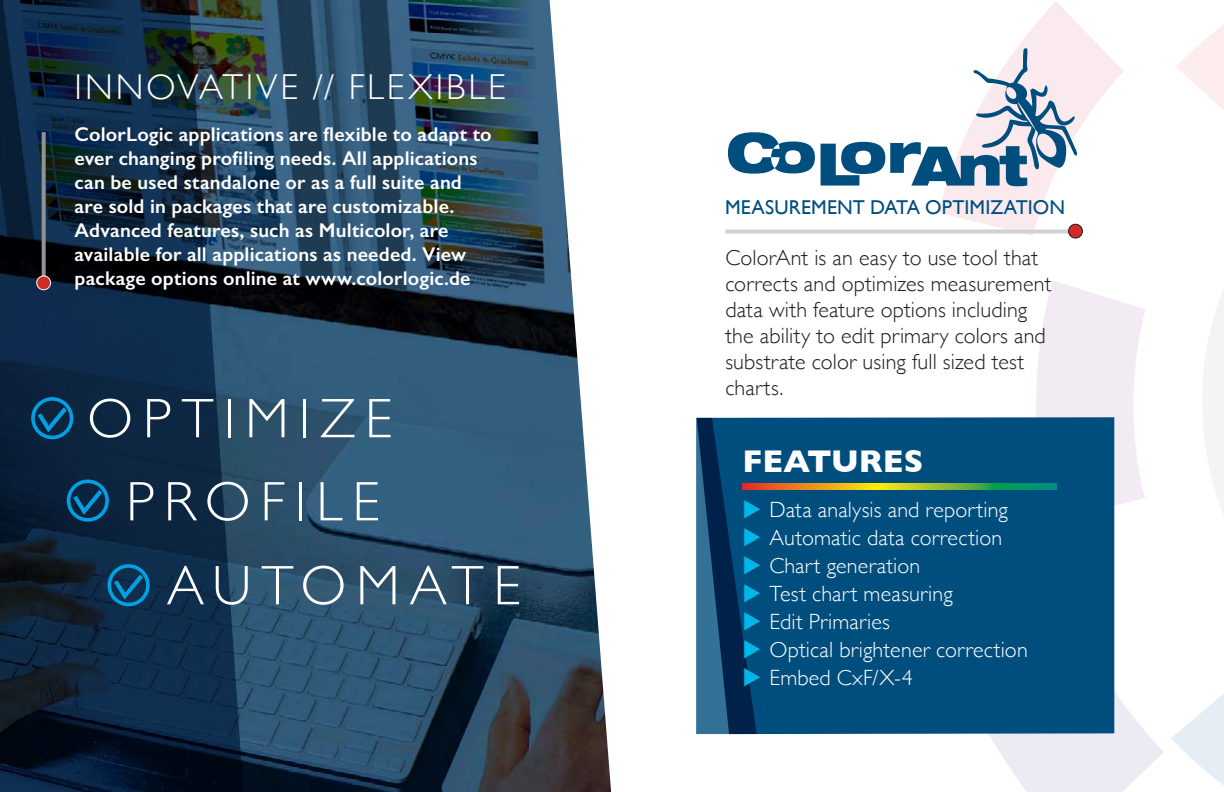
<style>
.page{position:relative;width:1224px;height:792px;background:#fff}
.page>*{position:absolute;margin:0;border:0;box-sizing:border-box;transform-origin:0 0}
.t1{font:300 56px "Gill Sans";letter-spacing:.175em;color:#fff}
.t2{font:300 36px "Gill Sans";letter-spacing:.08em;color:#fff}
.t3{font:700 32px "Gill Sans";color:#fff}
.t4{font:300 22px/26px "Gill Sans";letter-spacing:.005em;color:#1d1c1b}
.t5{font:300 22px/28px "Gill Sans";letter-spacing:.01em;color:#fff}
.t6{font:600 20px/24px "Gill Sans";letter-spacing:.01em;color:#fff}
.t7{font:20px "Gill Sans";letter-spacing:.01em;color:#004e7e}
</style>
<div class="page">
<svg style="left:989px;top:543px;width:174px;height:249px"></svg>
<svg style="left:1036px;top:281px;width:110px;height:241px"></svg>
<svg style="left:938px;top:2px;width:185px;height:234px"></svg>
<svg style="left:1171px;top:25px;width:53px;height:761px"></svg>
<img style="left:245px;top:0;width:366px;height:792px">
<svg style="left:728px;top:132px;width:87px;height:42px"></svg>
<svg style="left:821px;top:48px;width:257px;height:138px"></svg>
<svg style="left:0;top:0;width:245px;height:792px;background:#0f283f"></svg>
<div style="left:697px;top:417px;width:417px;height:317px;background:#004e7e"></div>
<svg style="left:760px;top:484px;width:296px;height:5px"></svg>
<div style="left:31px;top:397px;width:42px;height:42px;border:4px solid #00a0e4;border-radius:50%"></div>
<svg style="left:38px;top:407px;width:29px;height:25px"></svg>
<div style="left:67px;top:480px;width:42px;height:42px;border:4px solid #00a0e4;border-radius:50%"></div>
<svg style="left:73px;top:490px;width:29px;height:25px"></svg>
<div style="left:108px;top:564px;width:42px;height:42px;border:4px solid #00a0e4;border-radius:50%"></div>
<svg style="left:114px;top:574px;width:29px;height:26px"></svg>
<svg style="left:725px;top:230px;width:343px;height:4px"></svg>
<div style="left:1069px;top:224px;width:13px;height:14px;background:#d02c25;border-radius:50%"></div>
<div style="left:1068px;top:224px;width:15px;height:15px;border:1px solid #1d1c1b;border-radius:50%"></div>
<svg style="left:42px;top:132px;width:4px;height:143px"></svg>
<div style="left:37px;top:276px;width:14px;height:14px;background:#d02c25;border-radius:50%"></div>
<div style="left:36px;top:275px;width:15px;height:15px;border:1px solid #fff;border-radius:50%"></div>
<svg style="left:696px;top:418px;width:64px;height:316px;background:#0f4872"></svg>
<h2 class="t2" style="left:75px;top:72px;width:433px">INNOVATIVE // FLEXIBLE</h2>
<p class="t6" style="left:75px;top:123px;width:419px">ColorLogic applications are flexible to adapt to ever changing profiling needs. All applications can be used standalone or as a full suite and are sold in packages that are customizable.<br>Advanced features, such as Multicolor, are available for all applications as needed. View package options online at www.colorlogic.de</p>
<h1 class="t1" style="left:87px;top:395px;width:307px">OPTIMIZE</h1>
<h1 class="t1" style="left:126px;top:478px;width:255px">PROFILE</h1>
<h1 class="t1" style="left:167px;top:562px;width:355px">AUTOMATE</h1>
<p class="t7" style="left:725px;top:196px;width:341px">MEASUREMENT DATA OPTIMIZATION</p>
<p class="t4" style="left:725px;top:246px;width:328px">ColorAnt is an easy to use tool that corrects and optimizes measurement data with feature options including the ability to edit primary colors and substrate color using full sized test charts.</p>
<h3 class="t3" style="left:742px;top:448px;width:182px">FEATURES</h3>
<p class="t5" style="left:769px;top:497px;width:260px">Data analysis and reporting<br>Automatic data correction<br>Chart generation<br>Test chart measuring<br>Edit Primaries<br>Optical brightener correction<br>Embed CxF/X-4</p>
</div>
